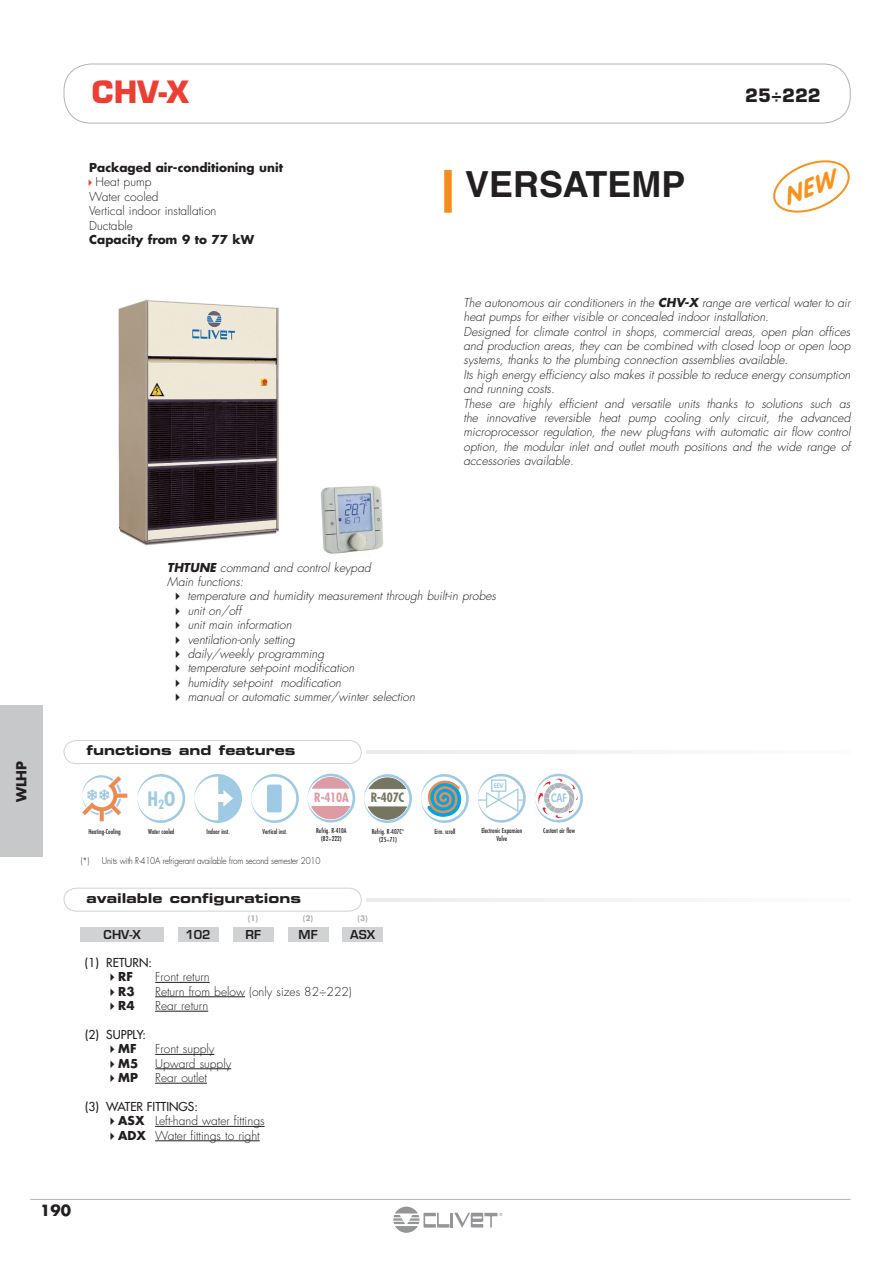
<style>
.page{position:relative;width:893px;height:1263px;background:#fff}
.page>*{position:absolute;margin:0;border:0;box-sizing:border-box;transform-origin:0 0}
.t1{font:700 36px "Helvetica LT Std";color:#231f20}
.t2{font:700 30px "Eurostile LT Std";color:#ee3e34}
.t3{font:700 condensed 19.35px "Futura";color:#9ecae5}
.t4{font:700 18px "Eurostile LT Std";color:#231f20}
.t5{font:700 15px "Futura Std";color:#231f20}
.t6{font:13.5px "Eurostile LT Std Bold Ex 2";color:#231f20}
.t7{font:700 13.5px "Futura Std";color:#231f20}
.t8{font:700 condensed 12.45px "Futura";color:#dd9ba5}
.t9{font:700 condensed 12.45px "Futura";color:#767561}
.t10{font:italic 300 12px/14.4px "Futura Std";color:#231f20}
.t11{font:300 12px/14.4px "Futura Std";color:#231f20}
.t12{font:700 12px "Futura Std";color:#231f20}
.t13{font:500 12px "Futura Std";color:#231f20}
.t14{font:600 12px "Eurostile LT Std";color:#231f20}
.t15{font:800 11.25px "Futura";color:#9ecae5;scale:.79 1}
.t16{font:300 9px "Futura Std";letter-spacing:-.02em;color:#231f20;scale:.9 1}
.t17{font:700 7.5px "Futura Std";color:#b2b3b7}
.t18{font:condensed 6.6px/7.9px "Futura Std";color:#231f20;text-align:center}
.t19{font:800 6.3px "Futura";color:#9ecae5}
.s1{font-weight:700}
</style>
<div class="page">
<div style="left:0;top:705px;width:43px;height:152px;background:#c7c8ca"></div>
<svg style="left:393px;top:1206px;width:109px;height:27px"></svg>
<hr style="left:30px;top:1199px;width:820px;height:1px;background:#b2b3b7">
<div style="left:64px;top:64px;width:786px;height:59px;border:1px solid #b2b3b7;border-radius:27px"></div>
<img style="left:118px;top:299px;width:161px;height:247px">
<svg style="left:421px;top:774px;width:48px;height:49px"></svg>
<svg style="left:251px;top:774px;width:48px;height:49px"></svg>
<div style="left:267px;top:784px;width:15px;height:28px;background:#9ecae5;border-radius:2px"></div>
<svg style="left:194px;top:774px;width:48px;height:49px"></svg>
<svg style="left:138px;top:774px;width:47px;height:49px"></svg>
<svg style="left:82px;top:775px;width:46px;height:47px"></svg>
<svg style="left:364px;top:774px;width:48px;height:49px"></svg>
<svg style="left:308px;top:774px;width:47px;height:48px"></svg>
<svg style="left:478px;top:774px;width:48px;height:49px"></svg>
<svg style="left:535px;top:774px;width:48px;height:48px"></svg>
<div style="left:81px;top:927px;width:83px;height:14px;background:#d1d2d4"></div>
<div style="left:178px;top:927px;width:40px;height:14px;background:#d1d2d4"></div>
<div style="left:288px;top:927px;width:40px;height:14px;background:#d1d2d4"></div>
<div style="left:233px;top:927px;width:40px;height:14px;background:#d1d2d4"></div>
<div style="left:342px;top:927px;width:41px;height:14px;background:#d1d2d4"></div>
<img style="left:320px;top:486px;width:63px;height:68px">
<div style="left:444px;top:170px;width:8px;height:43px;background:#f68e1e"></div>
<svg style="left:64px;top:740px;width:298px;height:24px"></svg>
<hr style="left:367px;top:751px;width:483px;height:2px;background:#f4f4f4">
<svg style="left:64px;top:888px;width:298px;height:23px"></svg>
<hr style="left:367px;top:898px;width:483px;height:3px;background:#f4f4f4">
<hr style="left:155px;top:982px;width:55px;height:1px;background:#231f20">
<hr style="left:155px;top:996px;width:90px;height:1px;background:#231f20">
<hr style="left:155px;top:1011px;width:53px;height:1px;background:#231f20">
<hr style="left:155px;top:1054px;width:59px;height:1px;background:#231f20">
<hr style="left:155px;top:1068px;width:76px;height:1px;background:#231f20">
<hr style="left:155px;top:1083px;width:52px;height:1px;background:#231f20">
<hr style="left:155px;top:1126px;width:110px;height:1px;background:#231f20">
<hr style="left:155px;top:1140px;width:105px;height:1px;background:#231f20">
<svg style="left:773px;top:160px;width:77px;height:53px"></svg>
<h2 class="t2" style="left:92px;top:74px;width:98px">CHV-X</h2>
<h3 class="t4" style="left:745px;top:84px;width:77px">25÷222</h3>
<p class="t12" style="left:89px;top:159px;width:195px">Packaged air-conditioning unit</p>
<p class="t11" style="left:89px;top:175px;width:129px;text-indent:6px">Heat pump<br>Water cooled<br>Vertical indoor installation<br>Ductable</p>
<p class="t12" style="left:89px;top:231px;width:166px">Capacity from 9 to 77 kW</p>
<h1 class="t1" style="left:465px;top:163px;width:222px">VERSATEMP</h1>
<p class="t10" style="left:463px;top:295px;width:388px">The autonomous air conditioners in the <span class="s1">CHV-X</span> range are vertical water to air heat pumps for either visible or concealed indoor installation.<br>Designed for climate control in shops, commercial areas, open plan offices and production areas, they can be combined with closed loop or open loop systems, thanks to the plumbing connection assemblies available.<br>Its high energy efficiency also makes it possible to reduce energy consumption and running costs.<br>These are highly efficient and versatile units thanks to solutions such as the innovative reversible heat pump cooling only circuit, the advanced microprocessor regulation, the new plug-fans with automatic air flow control option, the modular inlet and outlet mouth positions and the wide range of accessories available.</p>
<p class="t7" style="left:13px;top:802px;width:43px;rotate:-90deg">WLHP</p>
<p class="t10" style="left:167px;top:560px;width:205px"><span class="s1">THTUNE</span> command and control keypad<br>Main functions:</p>
<p class="t10" style="left:172px;top:589px;width:326px">✔ temperature and humidity measurement through built-in probes</p>
<p class="t10" style="left:172px;top:604px;width:71px">✔ unit on/off</p>
<p class="t10" style="left:172px;top:618px;width:122px">✔ unit main information</p>
<p class="t10" style="left:172px;top:632px;width:125px">✔ ventilation-only setting</p>
<p class="t10" style="left:172px;top:647px;width:154px">✔ daily/weekly programming</p>
<p class="t10" style="left:172px;top:661px;width:184px">✔ temperature set-point modification</p>
<p class="t10" style="left:172px;top:676px;width:171px">✔ humidity set-point modification</p>
<p class="t10" style="left:172px;top:690px;width:245px">✔ manual or automatic summer/winter selection</p>
<p class="t6" style="left:87px;top:741px;width:211px">functions and features</p>
<h3 class="t3" style="left:147px;top:787px;width:30px">H<sub>2</sub>O</h3>
<p class="t8" style="left:314px;top:789px;width:36px">R-410A</p>
<p class="t9" style="left:371px;top:790px;width:35px">R-407C</p>
<p class="t19" style="left:494px;top:781px;width:11px">EEV</p>
<p class="t15" style="left:551px;top:791px;width:21px">CAF</p>
<p class="t18" style="left:88px;top:827px;width:34px">Heating-Cooling</p>
<p class="t18" style="left:148px;top:827px;width:28px">Water cooled</p>
<p class="t18" style="left:207px;top:827px;width:25px">Indoor inst.</p>
<p class="t18" style="left:263px;top:827px;width:26px">Vertical inst.</p>
<p class="t18" style="left:316px;top:827px;width:32px">Refrig. R-410A (82÷222)</p>
<p class="t18" style="left:481px;top:827px;width:42px">Electronic Expansion<br>Valve</p>
<p class="t18" style="left:543px;top:827px;width:33px">Costant air flow</p>
<p class="t18" style="left:434px;top:827px;width:23px">Erm. scroll</p>
<p class="t18" style="left:372px;top:827px;width:34px">Refrig. R-407C* (25÷71)</p>
<p class="t16" style="left:81px;top:855px;width:11px">(*)</p>
<p class="t16" style="left:102px;top:855px;width:244px">Units with R-410A refrigerant available from second semester 2010</p>
<p class="t6" style="left:87px;top:889px;width:216px">available configurations</p>
<p class="t17" style="left:248px;top:913px;width:12px">(1)</p>
<p class="t17" style="left:303px;top:913px;width:12px">(2)</p>
<p class="t17" style="left:357px;top:913px;width:12px">(3)</p>
<p class="t14" style="left:104px;top:927px;width:39px">CHV-X</p>
<p class="t14" style="left:185px;top:927px;width:27px">102</p>
<p class="t14" style="left:299px;top:927px;width:21px">MF</p>
<p class="t14" style="left:245px;top:927px;width:17px">RF</p>
<p class="t14" style="left:350px;top:927px;width:26px">ASX</p>
<p class="t13" style="left:85px;top:955px;width:68px">(1) RETURN:</p>
<p class="t12" style="left:106px;top:969px;width:28px">✔RF</p>
<p class="t11" style="left:155px;top:970px;width:56px">Front return</p>
<p class="t12" style="left:106px;top:983px;width:30px">✔R3</p>
<p class="t11" style="left:155px;top:984px;width:198px">Return from below (only sizes 82÷222)</p>
<p class="t12" style="left:106px;top:997px;width:30px">✔R4</p>
<p class="t11" style="left:155px;top:999px;width:55px">Rear return</p>
<p class="t13" style="left:85px;top:1027px;width:62px">(2) SUPPLY:</p>
<p class="t12" style="left:106px;top:1041px;width:32px">✔MF</p>
<p class="t11" style="left:155px;top:1042px;width:61px">Front supply</p>
<p class="t12" style="left:106px;top:1055px;width:34px">✔M5</p>
<p class="t11" style="left:155px;top:1056px;width:78px">Upward supply</p>
<p class="t12" style="left:106px;top:1069px;width:33px">✔MP</p>
<p class="t11" style="left:155px;top:1071px;width:53px">Rear outlet</p>
<p class="t13" style="left:85px;top:1099px;width:114px">(3) WATER FITTINGS:</p>
<p class="t11" style="left:106px;top:1114px;width:160px">✔<span class="s1">ASX</span> Left-hand water fittings</p>
<p class="t11" style="left:106px;top:1128px;width:155px">✔<span class="s1">ADX</span> Water fittings to right</p>
<p class="t5" style="left:40px;top:1200px;width:32px">190</p>
</div>
